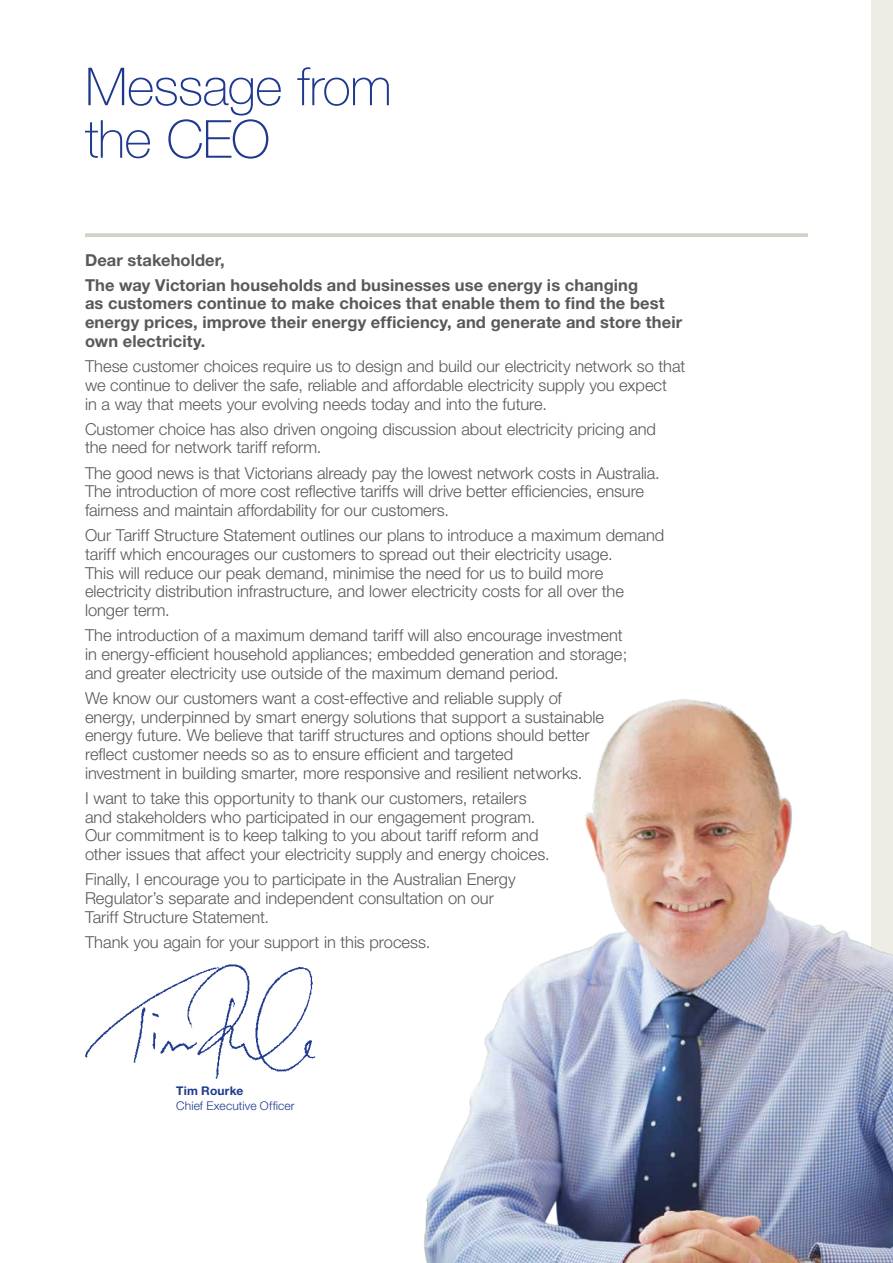
<style>
.page{position:relative;width:893px;height:1263px;background:#fff}
.page>*{position:absolute;margin:0;border:0;box-sizing:border-box;transform-origin:0 0}
.t1{font:100 52.5px/52.5px "Helvetica Neue";letter-spacing:-.015em;color:#1e398d}
.t2{font:300 16.5px/18.8px "Helvetica Neue";letter-spacing:-.005em;color:#58595b}
.t3{font:700 16.5px/18.8px "Helvetica Neue";letter-spacing:.005em;color:#58595b}
.t4{font:300 12px "Helvetica Neue";letter-spacing:.01em;color:#1e398d}
.t5{font:700 12px "Helvetica Neue";letter-spacing:.015em;color:#1e398d}
</style>
<div class="page">
<div style="left:872px;top:0;width:21px;height:1263px;background:#edede6"></div>
<img style="left:424px;top:675px;width:469px;height:588px">
<img style="left:85px;top:964px;width:231px;height:115px">
<svg style="left:85px;top:233px;width:723px;height:4px;background:#d5d5cb"></svg>
<h1 class="t1" style="left:85px;top:60px;width:308px">Message from the CEO</h1>
<p class="t3" style="left:85px;top:247px;width:555px;line-height:25.2px">Dear stakeholder,<br>The way Victorian households and businesses use energy is changing</p>
<p class="t3" style="left:85px;top:294px;width:599px">as customers continue to make choices that enable them to find the best energy prices, improve their energy efficiency, and generate and store their own electricity.</p>
<p class="t2" style="left:85px;top:356px;width:602px">These customer choices require us to design and build our electricity network so that we continue to deliver the safe, reliable and affordable electricity supply you expect<br>in a way that meets your evolving needs today and into the future.</p>
<p class="t2" style="left:85px;top:419px;width:573px">Customer choice has also driven ongoing discussion about electricity pricing and the need for network tariff reform.</p>
<p class="t2" style="left:85px;top:463px;width:576px">The good news is that Victorians already pay the lowest network costs in Australia.<br>The introduction of more cost reflective tariffs will drive better efficiencies, ensure fairness and maintain affordability for our customers.</p>
<p class="t2" style="left:85px;top:525px;width:581px">Our Tariff Structure Statement outlines our plans to introduce a maximum demand tariff which encourages our customers to spread out their electricity usage.<br>This will reduce our peak demand, minimise the need for us to build more electricity distribution infrastructure, and lower electricity costs for all over the longer term.</p>
<p class="t2" style="left:85px;top:626px;width:544px">The introduction of a maximum demand tariff will also encourage investment in energy-efficient household appliances; embedded generation and storage; and greater electricity use outside of the maximum demand period.</p>
<p class="t2" style="left:85px;top:688px;width:520px">We know our customers want a cost-effective and reliable supply of energy, underpinned by smart energy solutions that support a sustainable energy future. We believe that tariff structures and options should better reflect customer needs so as to ensure efficient and targeted<br>investment in building smarter, more responsive and resilient networks.</p>
<p class="t2" style="left:85px;top:788px;width:466px">I want to take this opportunity to thank our customers, retailers and stakeholders who participated in our engagement program.<br>Our commitment is to keep talking to you about tariff reform and other issues that affect your electricity supply and energy choices.</p>
<p class="t2" style="left:85px;top:870px;width:432px">Finally, I encourage you to participate in the Australian Energy<br>Regulator’s separate and independent consultation on our<br>Tariff Structure Statement.</p>
<p class="t2" style="left:85px;top:932px;width:347px">Thank you again for your support in this process.</p>
<p class="t5" style="left:176px;top:1084px;width:69px">Tim Rourke</p>
<p class="t4" style="left:176px;top:1099px;width:120px">Chief Executive Officer</p>
</div>
